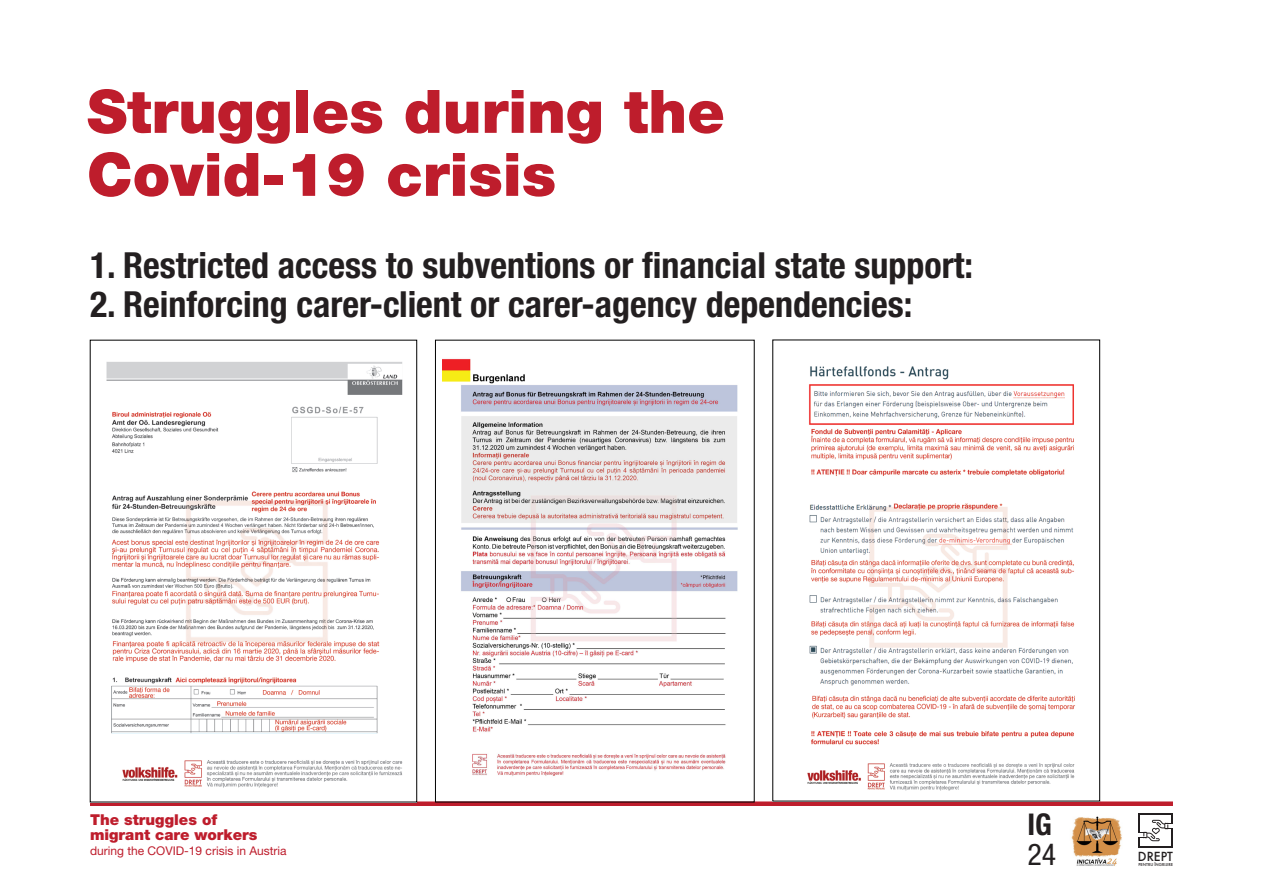
<style>
.page{position:relative;width:1263px;height:893px;background:#fff}
.page>*{position:absolute;margin:0;border:0;box-sizing:border-box;transform-origin:0 0}
.t1{font:900 60px/63px "Helvetica Neue LT Pro";color:#be1d2c}
.t2{font:700 condensed 36px "Helvetica Neue LT Pro";color:#231f20}
.t3{font:700 condensed 30px "Helvetica Neue LT Pro";color:#231f20}
.t4{font:condensed 30px "Helvetica Neue LT Pro";color:#231f20}
.t5{font:900 15px "Helvetica Neue LT Pro";color:#be1d2c}
.t6{font:500 12.15px "Futura";color:#231f20}
.t7{font:12px "Helvetica Neue LT Pro";color:#be1d2c}
.t8{font:500 3.9px "Futura";color:#231f20}
</style>
<div class="page">
<svg style="left:1139px;top:813px;width:34px;height:35px"></svg>
<img style="left:1071px;top:816px;width:51px;height:50px">
<svg style="left:90px;top:801px;width:1083px;height:5px;background:#a7313c"></svg>
<img style="left:106px;top:362px;width:297px;height:426px">
<img style="left:442px;top:359px;width:296px;height:417px">
<img style="left:807px;top:366px;width:268px;height:425px">
<p class="t1" style="left:87px;top:80px;width:639px">Struggles during the<br>Covid-19 crisis</p>
<p class="t2" style="left:90px;top:243px;width:885px">1. Restricted access to subventions or financial state support:</p>
<p class="t2" style="left:90px;top:282px;width:824px">2. Reinforcing carer-client or carer-agency dependencies:</p>
<p class="t5" style="left:90px;top:810px;width:129px">The struggles of</p>
<p class="t5" style="left:90px;top:825px;width:169px">migrant care workers</p>
<p class="t7" style="left:90px;top:843px;width:198px">during the COVID-19 crisis in Austria</p>
<p class="t3" style="left:1027px;top:806px;width:26px">IG</p>
<p class="t4" style="left:1027px;top:837px;width:30px">24</p>
<p class="t6" style="left:1138px;top:848px;width:37px">DREPT</p>
<p class="t8" style="left:1138px;top:862px;width:36px">PENTRU ÎNGRIJIRE</p>
</div>
